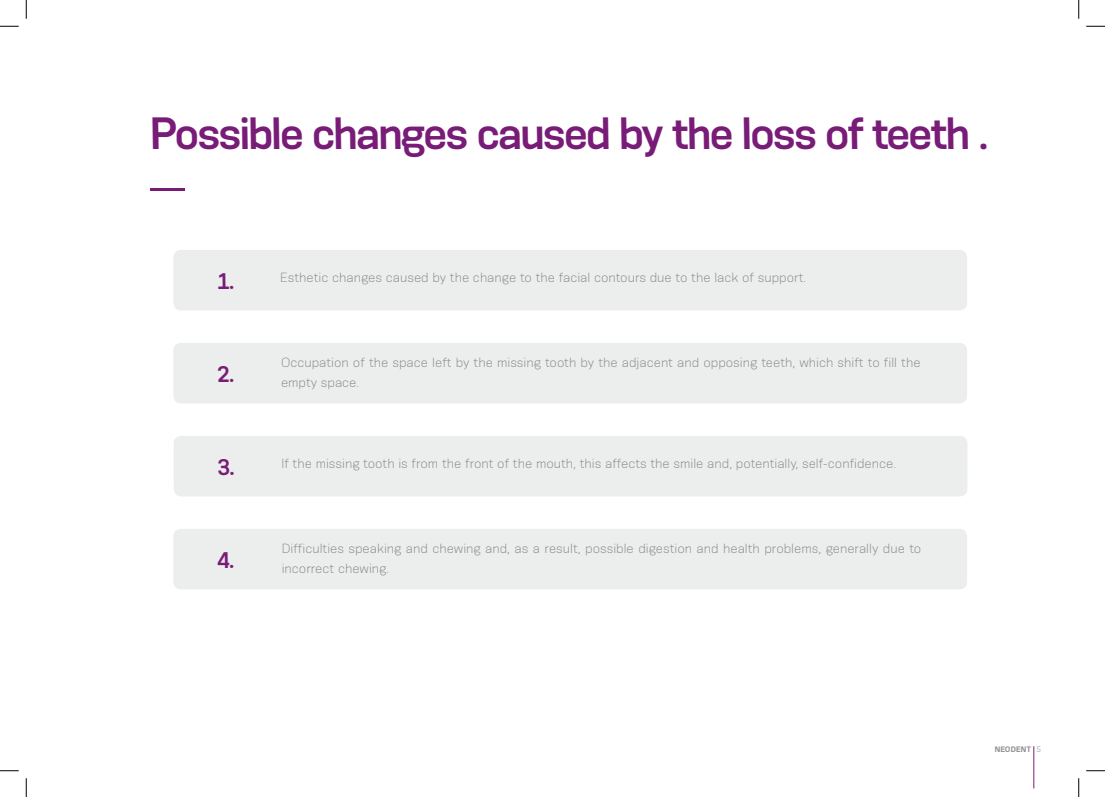
<style>
.page{position:relative;width:1105px;height:797px;background:#fff}
.page>*{position:absolute;margin:0;border:0;box-sizing:border-box;transform-origin:0 0}
.Titulo_gra_roxo{font:600 42.5px "Konsens";color:#781c78}
.t1{font:600 21.25px "Konsens";color:#781c78}
.Texto_limpo{font:300 12.5px "Konsens";color:#808285}
.t2{font:700 7.5px "Konsens";letter-spacing:.01em;color:#939598}
.s1{font-family:"Dax";font-weight:500;font-size:22.5px}
.s2{font-weight:400}
</style>
<div class="page">
<hr style="left:1033px;top:746px;width:1px;height:42px;background:#781c78">
<hr style="left:150px;top:189px;width:35px;height:2px;background:#781c78">
<div style="left:173px;top:343px;width:794px;height:60px;background:#eceded;border-radius:7px"></div>
<div style="left:174px;top:436px;width:793px;height:60px;background:#eceded;border-radius:7px"></div>
<div style="left:173px;top:529px;width:794px;height:60px;background:#eceded;border-radius:7px"></div>
<div style="left:173px;top:250px;width:794px;height:60px;background:#eceded;border-radius:7px"></div>
<svg style="left:0;top:25px;width:19px;height:2px"></svg>
<svg style="left:1086px;top:25px;width:19px;height:2px"></svg>
<svg style="left:0;top:770px;width:19px;height:1px"></svg>
<svg style="left:1086px;top:770px;width:19px;height:1px"></svg>
<svg style="left:25px;top:0;width:2px;height:19px"></svg>
<svg style="left:25px;top:778px;width:2px;height:19px"></svg>
<svg style="left:1078px;top:0;width:1px;height:19px"></svg>
<svg style="left:1078px;top:778px;width:1px;height:19px"></svg>
<p class="Titulo_gra_roxo" style="left:150px;top:106px;width:841px">Possible changes caused by the loss of teeth .</p>
<p class="t1" style="left:217px;top:268px;width:20px">1<span class="s1">.</span></p>
<p class="t1" style="left:217px;top:361px;width:20px">2<span class="s1">.</span></p>
<p class="t1" style="left:217px;top:453px;width:20px">3<span class="s1">.</span></p>
<p class="t1" style="left:217px;top:546px;width:20px">4<span class="s1">.</span></p>
<p class="Texto_limpo" style="left:280px;top:270px;width:528px">Esthetic changes caused by the change to the facial contours due to the lack of support.</p>
<p class="Texto_limpo" style="left:281px;top:354px;width:641px">Occupation of the space left by the missing tooth by the adjacent and opposing teeth, which shift to fill the</p>
<p class="Texto_limpo" style="left:281px;top:374px;width:80px">empty space.</p>
<p class="Texto_limpo" style="left:281px;top:456px;width:616px">If the missing tooth is from the front of the mouth, this affects the smile and, potentially, self-confidence.</p>
<p class="Texto_limpo" style="left:282px;top:541px;width:641px">Difficulties speaking and chewing and, as a result, possible digestion and health problems, generally due to</p>
<p class="Texto_limpo" style="left:282px;top:561px;width:109px">incorrect chewing.</p>
<p class="t2" style="left:995px;top:744px;width:48px">NEODENT <span class="s2">5</span></p>
</div>
